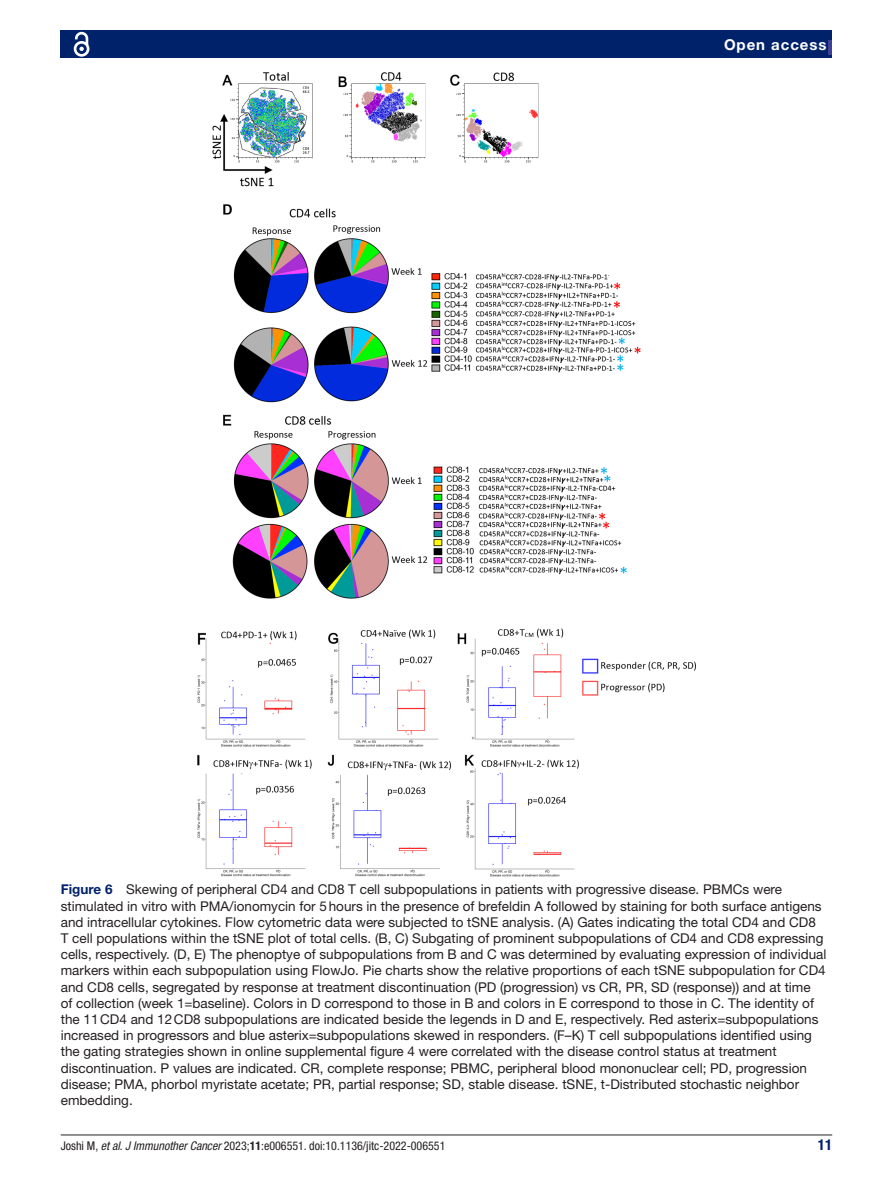
<style>
.page{position:relative;width:893px;height:1191px;background:#fff}
.page>*{position:absolute;margin:0;border:0;box-sizing:border-box;transform-origin:0 0}
.t1{font:700 15px "Helvetica Neue LT Std";letter-spacing:.065em;color:#fff}
.t2{font:700 condensed 15px "Helvetica Neue LT Std";color:#00226b}
.t3{font:13.5px/16.2px "Helvetica Neue LT Std";color:#231f20}
.t4{font:condensed 12px "Helvetica Neue LT Std";color:#231f20}
.s1{font-weight:700;color:#00226b}
.s2{font-style:italic}
.s3{font-weight:700}
</style>
<div class="page">
<hr style="left:61px;top:1134px;width:771px;height:1px;background:#231f20">
<div style="left:61px;top:31px;width:771px;height:27px;background:#00226b"></div>
<hr style="left:828px;top:40px;width:4px;height:15px;background:#414099">
<svg style="left:73px;top:31px;width:17px;height:26px"></svg>
<img style="left:197px;top:73px;width:499px;height:803px">
<p class="t1" style="left:724px;top:35px;width:104px">Open access</p>
<p class="t3" style="left:61px;top:881px;width:767px"><span class="s1">Figure 6</span> Skewing of peripheral CD4 and CD8 T cell subpopulations in patients with progressive disease. PBMCs were stimulated in vitro with PMA/ionomycin for 5hours in the presence of brefeldin A followed by staining for both surface antigens and intracellular cytokines. Flow cytometric data were subjected to tSNE analysis. (A) Gates indicating the total CD4 and CD8<br>T cell populations within the tSNE plot of total cells. (B, C) Subgating of prominent subpopulations of CD4 and CD8 expressing cells, respectively. (D, E) The phenoptye of subpopulations from B and C was determined by evaluating expression of individual markers within each subpopulation using FlowJo. Pie charts show the relative proportions of each tSNE subpopulation for CD4 and CD8 cells, segregated by response at treatment discontinuation (PD (progression) vs CR, PR, SD (response)) and at time<br>of collection (week 1=baseline). Colors in D correspond to those in B and colors in E correspond to those in C. The identity of the 11CD4 and 12CD8 subpopulations are indicated beside the legends in D and E, respectively. Red asterix=subpopulations increased in progressors and blue asterix=subpopulations skewed in responders. (F–K) T cell subpopulations identified using the gating strategies shown in online supplemental figure 4 were correlated with the disease control status at treatment discontinuation. P values are indicated. CR, complete response; PBMC, peripheral blood mononuclear cell; PD, progression disease; PMA, phorbol myristate acetate; PR, partial response; SD, stable disease. tSNE, t-Distributed stochastic neighbor embedding.</p>
<p class="t4" style="left:61px;top:1138px;width:386px">Joshi M, <span class="s2">et al</span>. <span class="s2">J Immunother Cancer</span> 2023;<span class="s3">11</span>:e006551. doi:10.1136/jitc-2022-006551</p>
<p class="t2" style="left:818px;top:1135px;width:16px">11</p>
</div>
